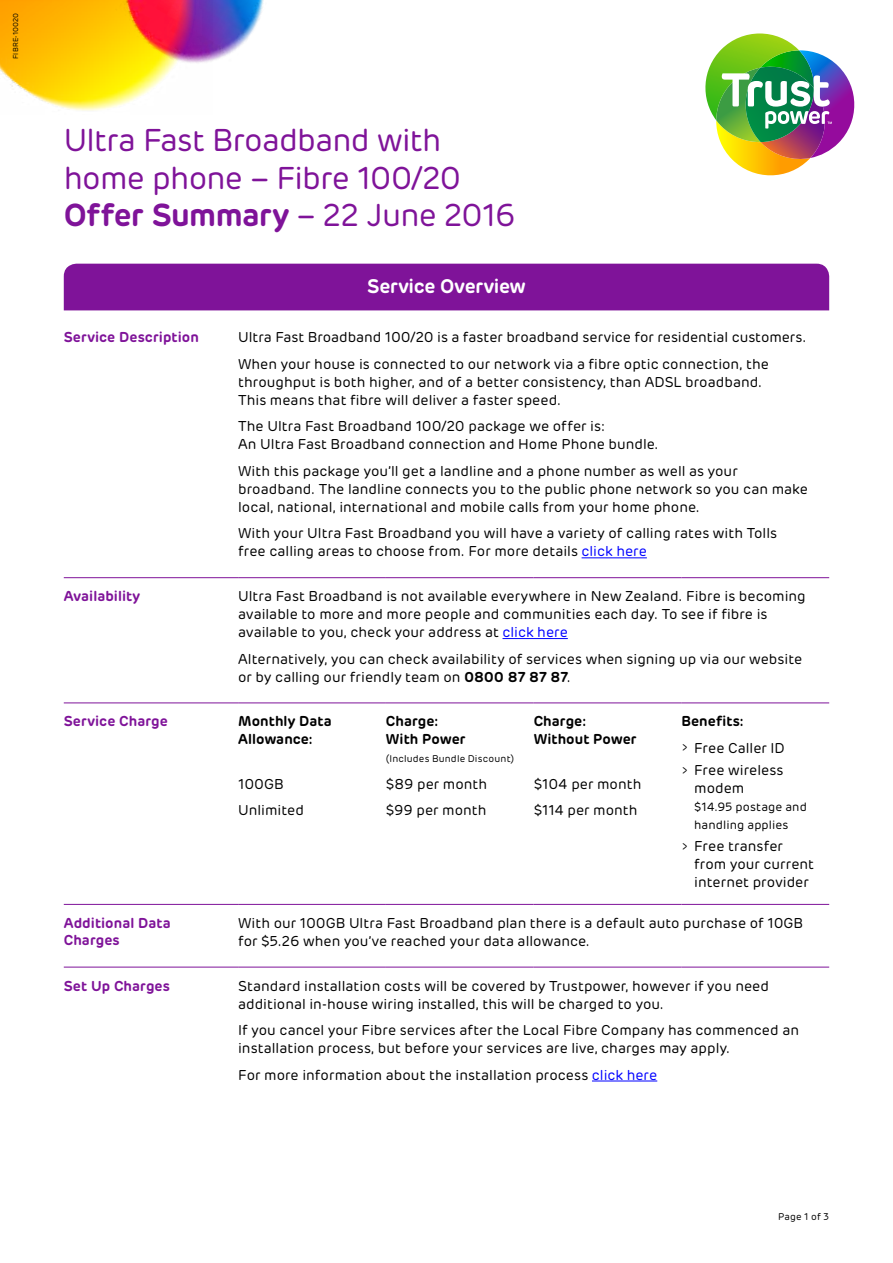
<style>
.page{position:relative;width:893px;height:1263px;background:#fff}
.page>*{position:absolute;margin:0;border:0;box-sizing:border-box;transform-origin:0 0}
.t1{font:31.5px/37.5px "Rubrik";letter-spacing:-.025em;color:#7f1399}
.t2{font:600 19.5px "Rubrik";letter-spacing:-.015em;color:#fff}
.t3{font:14.25px/18px "Rubrik";letter-spacing:.005em;color:#000}
.t4{font:600 14.25px/17.2px "Rubrik";letter-spacing:.005em;color:#7f1399}
.t5{font:600 14.25px/18px "Rubrik";letter-spacing:.005em;color:#000}
.t6{font:12px/18px "Rubrik";letter-spacing:.01em;color:#000}
.t7{font:9.75px "Rubrik";letter-spacing:.02em;color:#000}
.t8{font:7.2px "Rubrik";letter-spacing:.025em;color:#000}
.s1{font-weight:600}
.s2{color:#00f}
.s3{font-size:10.5px}
</style>
<div class="page">
<img style="left:213px;top:0;width:51px;height:60px">
<img style="left:0;top:0;width:213px;height:111px">
<svg style="left:705px;top:33px;width:150px;height:143px"></svg>
<div style="left:64px;top:264px;width:765px;height:46px;background:#7f1399"></div>
<hr style="left:64px;top:577px;width:174px;height:1px;background:#7f1399">
<hr style="left:238px;top:577px;width:148px;height:1px;background:#7f1399">
<hr style="left:386px;top:577px;width:148px;height:1px;background:#7f1399">
<hr style="left:534px;top:577px;width:147px;height:1px;background:#7f1399">
<hr style="left:681px;top:577px;width:148px;height:1px;background:#7f1399">
<hr style="left:64px;top:702px;width:174px;height:1px;background:#7f1399">
<hr style="left:238px;top:702px;width:148px;height:1px;background:#7f1399">
<hr style="left:386px;top:702px;width:148px;height:1px;background:#7f1399">
<hr style="left:534px;top:702px;width:147px;height:1px;background:#7f1399">
<hr style="left:681px;top:702px;width:148px;height:1px;background:#7f1399">
<hr style="left:64px;top:904px;width:174px;height:1px;background:#7f1399">
<hr style="left:238px;top:904px;width:148px;height:1px;background:#7f1399">
<hr style="left:386px;top:904px;width:148px;height:1px;background:#7f1399">
<hr style="left:534px;top:904px;width:147px;height:1px;background:#7f1399">
<hr style="left:681px;top:904px;width:148px;height:1px;background:#7f1399">
<hr style="left:64px;top:967px;width:174px;height:1px;background:#7f1399">
<hr style="left:238px;top:967px;width:148px;height:1px;background:#7f1399">
<hr style="left:386px;top:967px;width:148px;height:1px;background:#7f1399">
<hr style="left:534px;top:967px;width:147px;height:1px;background:#7f1399">
<hr style="left:681px;top:967px;width:148px;height:1px;background:#7f1399">
<hr style="left:582px;top:557px;width:65px;height:1px;background:#00f">
<hr style="left:502px;top:638px;width:66px;height:1px;background:#00f">
<hr style="left:592px;top:1080px;width:65px;height:1px;background:#00f">
<p class="t8" style="left:11px;top:59px;width:48px;rotate:-90deg">FIBRE-10020</p>
<h1 class="t1" style="left:64px;top:122px;width:453px">Ultra Fast Broadband with home phone – Fibre 100/20<br><span class="s1">Offer Summary</span> – 22 June 2016</h1>
<h2 class="t2" style="left:367px;top:274px;width:160px">Service Overview</h2>
<p class="t4" style="left:64px;top:329px;width:137px">Service Description</p>
<p class="t3" style="left:238px;top:324px;width:570px;line-height:26.5px">Ultra Fast Broadband 100/20 is a faster broadband service for residential customers.<br>When your house is connected to our network via a fibre optic connection, the</p>
<p class="t3" style="left:238px;top:373px;width:526px">throughput is both higher, and of a better consistency, than ADSL broadband.<br>This means that fibre will deliver a faster speed.</p>
<p class="t3" style="left:238px;top:418px;width:422px">The Ultra Fast Broadband 100/20 package we offer is:<br>An Ultra Fast Broadband connection and Home Phone bundle.</p>
<p class="t3" style="left:238px;top:462px;width:571px">With this package you’ll get a landline and a phone number as well as your broadband. The landline connects you to the public phone network so you can make local, national, international and mobile calls from your home phone.</p>
<p class="t3" style="left:238px;top:525px;width:540px">With your Ultra Fast Broadband you will have a variety of calling rates with Tolls free calling areas to choose from. For more details <span class="s2">click here</span></p>
<p class="t4" style="left:64px;top:587px;width:78px">Availability</p>
<p class="t3" style="left:238px;top:587px;width:569px">Ultra Fast Broadband is not available everywhere in New Zealand. Fibre is becoming available to more and more people and communities each day. To see if fibre is available to you, check your address at <span class="s2">click here</span></p>
<p class="t3" style="left:238px;top:650px;width:566px">Alternatively, you can check availability of services when signing up via our website or by calling our friendly team on <span class="s1">0800 87 87 87</span>.</p>
<p class="t4" style="left:64px;top:713px;width:106px">Service Charge</p>
<p class="t5" style="left:238px;top:712px;width:95px">Monthly Data<br>Allowance:</p>
<p class="t3" style="left:238px;top:771px;width:67px;line-height:26.5px">100GB<br>Unlimited</p>
<p class="t3" style="left:681px;top:708px;width:105px;line-height:26.5px"><span class="s1">Benefits:<br></span><span class="s3">&gt;</span> Free Caller ID</p>
<p class="t3" style="left:694px;top:761px;width:91px;text-indent:-13px"><span class="s3">&gt;</span> Free wireless modem</p>
<p class="t6" style="left:694px;top:798px;width:114px">$14.95 postage and handling applies</p>
<p class="t3" style="left:694px;top:838px;width:121px;text-indent:-13px"><span class="s3">&gt;</span> Free transfer from your current internet provider</p>
<p class="t5" style="left:386px;top:712px;width:81px">Charge:<br>With Power</p>
<p class="t7" style="left:386px;top:753px;width:130px">(Includes Bundle Discount)</p>
<p class="t3" style="left:386px;top:771px;width:103px;line-height:26.5px">$89 per month $99 per month</p>
<p class="t5" style="left:534px;top:712px;width:104px">Charge:<br>Without Power</p>
<p class="t3" style="left:534px;top:771px;width:109px;line-height:26.5px">$104 per month $114 per month</p>
<p class="t4" style="left:64px;top:914px;width:108px">Additional Data<br>Charges</p>
<p class="t3" style="left:238px;top:914px;width:566px">With our 100GB Ultra Fast Broadband plan there is a default auto purchase of 10GB for $5.26 when you’ve reached your data allowance.</p>
<p class="t4" style="left:64px;top:977px;width:108px">Set Up Charges</p>
<p class="t3" style="left:238px;top:977px;width:532px">Standard installation costs will be covered by Trustpower, however if you need additional in-house wiring installed, this will be charged to you.</p>
<p class="t3" style="left:238px;top:1021px;width:562px">If you cancel your Fibre services after the Local Fibre Company has commenced an installation process, but before your services are live, charges may apply.</p>
<p class="t3" style="left:238px;top:1066px;width:421px">For more information about the installation process <span class="s2">click here</span></p>
<p class="t7" style="left:778px;top:1211px;width:53px">Page 1 of 3</p>
</div>
